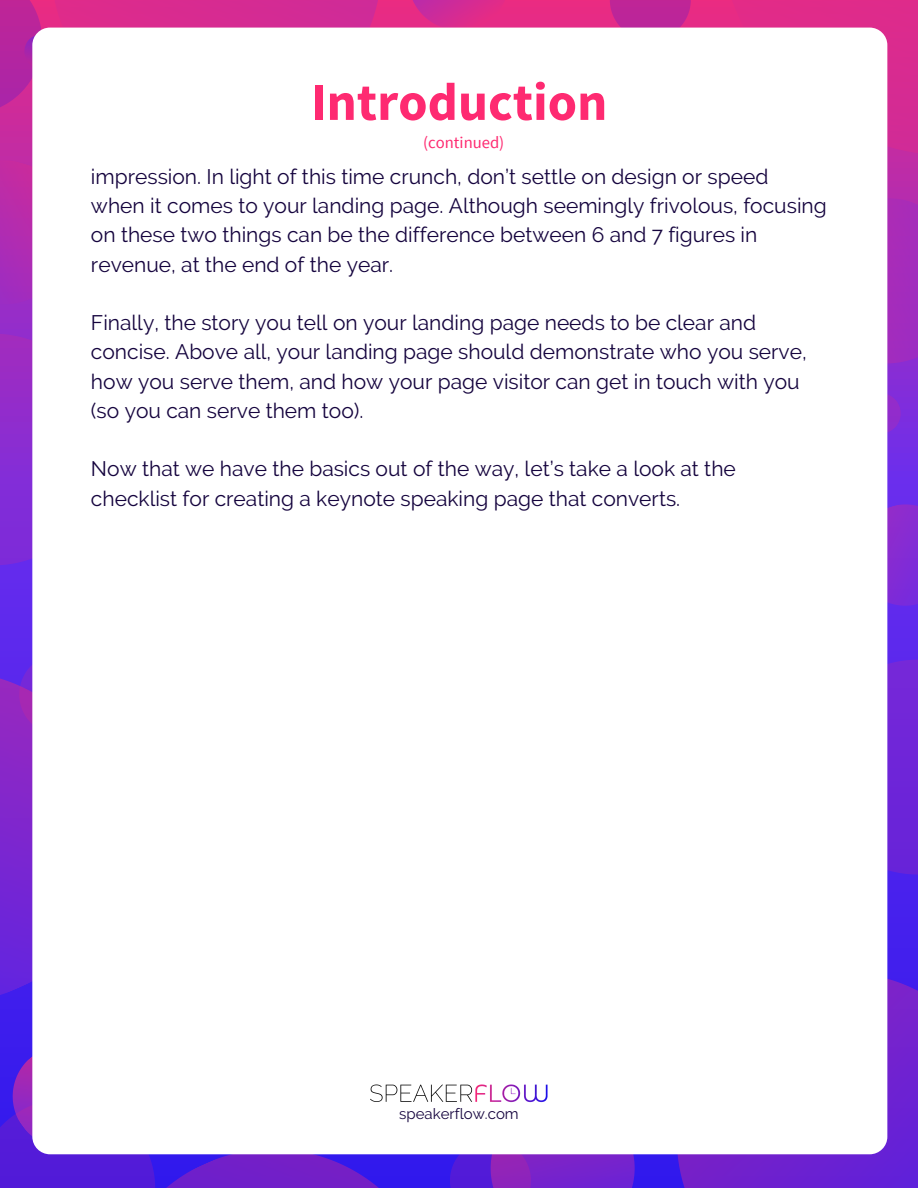
<style>
.page{position:relative;width:918px;height:1188px;background:#fff}
.page>*{position:absolute;margin:0;border:0;box-sizing:border-box;transform-origin:0 0}
.t1{font:700 52.95px "Source Sans Pro";color:#fe2a71}
.t2{font:21px/29.2px "Raleway";color:#15043e}
.t3{font:16.65px "Source Sans Pro";color:#fe2a71}
.t4{font:15px "Raleway";color:#15043e}
</style>
<div class="page">
<svg style="left:677px;top:972px;width:241px;height:216px;background:#6c23d1"></svg>
<svg style="left:0;top:618px;width:32px;height:408px;background:#7125d6"></svg>
<svg style="left:691px;top:0;width:227px;height:163px;background:#dc2d8e"></svg>
<svg style="left:0;top:0;width:400px;height:144px;background:#d62d93"></svg>
<svg style="left:0;top:334px;width:32px;height:260px;background:#862bd3"></svg>
<div style="left:887px;top:660px;width:31px;height:215px;background:#6f25d8"></div>
<svg style="left:400px;top:0;width:118px;height:28px;background:#dc2e8e"></svg>
<svg style="left:0;top:0;width:65px;height:114px;background:#c0279a"></svg>
<svg style="left:610px;top:0;width:81px;height:28px;background:#c12898"></svg>
<svg style="left:19px;top:654px;width:13px;height:81px"></svg>
<svg style="left:0;top:144px;width:32px;height:177px;background:#b12bb0"></svg>
<svg style="left:887px;top:492px;width:31px;height:154px;background:#792ddd"></svg>
<svg style="left:0;top:1026px;width:662px;height:162px;background:#5b1ed6"></svg>
<svg style="left:887px;top:163px;width:31px;height:271px;background:#9f2ec1"></svg>
<div style="left:32px;top:28px;width:855px;height:1126px;background:#fff;border-radius:18px"></div>
<img style="left:370px;top:1084px;width:178px;height:19px">
<p class="t1" style="left:311px;top:68px;width:298px">Introduction</p>
<p class="t3" style="left:423px;top:132px;width:83px">(continued)</p>
<p class="t2" style="left:91px;top:162px;width:737px">impression. In light of this time crunch, don’t settle on design or speed when it comes to your landing page. Although seemingly frivolous, focusing on these two things can be the difference between 6 and 7 figures in revenue, at the end of the year.</p>
<p class="t2" style="left:91px;top:308px;width:717px">Finally, the story you tell on your landing page needs to be clear and concise. Above all, your landing page should demonstrate who you serve, how you serve them, and how your page visitor can get in touch with you (so you can serve them too).</p>
<p class="t2" style="left:91px;top:454px;width:646px">Now that we have the basics out of the way, let’s take a look at the checklist for creating a keynote speaking page that converts.</p>
<p class="t4" style="left:399px;top:1105px;width:121px">speakerflow.com</p>
</div>
